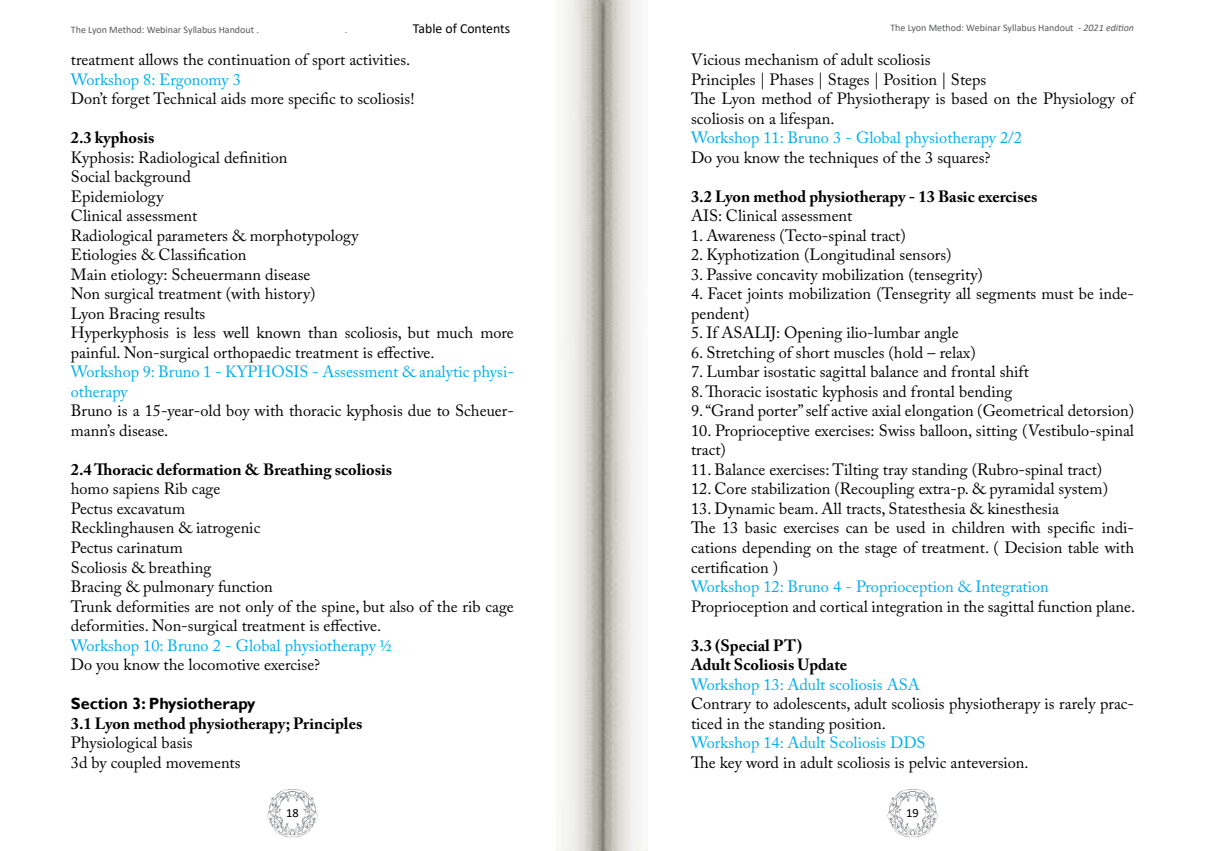
<style>
.page{position:relative;width:1205px;height:851px;background:#fff}
.page>*{position:absolute;margin:0;border:0;box-sizing:border-box;transform-origin:0 0}
.t1{font:16.25px/19.5px "Adobe Caslon Pro";color:#000}
.t2{font:16.25px/19.5px "Adobe Caslon Pro";color:#00aeef}
.t3{font:700 16.25px/19.5px "Adobe Caslon Pro";color:#000}
.t4{font:700 16.25px "Gill Sans";color:#000}
.t5{font:13.75px "Calibri";color:#000}
.t6{font:12.5px "Calibri";color:#000}
.t7{font:10px "Calibri";color:#58595b}
.s1{font-style:italic}
</style>
<div class="page">
<svg style="left:267px;top:789px;width:51px;height:48px"></svg>
<svg style="left:887px;top:789px;width:51px;height:48px"></svg>
<img style="left:556px;top:0;width:91px;height:850px">
<p class="t7" style="left:71px;top:23px;width:189px">The Lyon Method: Webinar Syllabus Handout .</p>
<p class="t7" style="left:345px;top:23px;width:4px">.</p>
<p class="t5" style="left:413px;top:19px;width:99px">Table of Contents</p>
<p class="t1" style="left:71px;top:50px;width:341px">treatment allows the continuation of sport activities.</p>
<p class="t2" style="left:71px;top:69px;width:171px">Workshop 8: Ergonomy 3</p>
<p class="t1" style="left:71px;top:89px;width:345px">Don’t forget Technical aids more specific to scoliosis!</p>
<p class="t3" style="left:71px;top:128px;width:85px">2.3 kyphosis</p>
<p class="t1" style="left:71px;top:147px;width:444px">Kyphosis: Radiological definition<br>Social background<br>Epidemiology<br>Clinical assessment<br>Radiological parameters &amp; morphotypology<br>Etiologies &amp; Classification<br>Main etiology: Scheuermann disease<br>Non surgical treatment (with history)<br>Lyon Bracing results<br>Hyperkyphosis is less well known than scoliosis, but much more painful. Non-surgical orthopaedic treatment is effective.</p>
<p class="t2" style="left:71px;top:362px;width:444px">Workshop 9: Bruno 1 - KYPHOSIS - Assessment &amp; analytic physi&shy;otherapy</p>
<p class="t1" style="left:71px;top:401px;width:444px">Bruno is a 15-year-old boy with thoracic kyphosis due to Scheuer&shy;mann’s disease.</p>
<p class="t3" style="left:71px;top:459px;width:323px">2.4 Thoracic deformation &amp; Breathing scoliosis</p>
<p class="t1" style="left:71px;top:479px;width:444px">homo sapiens Rib cage<br>Pectus excavatum<br>Recklinghausen &amp; iatrogenic<br>Pectus carinatum<br>Scoliosis &amp; breathing<br>Bracing &amp; pulmonary function<br>Trunk deformities are not only of the spine, but also of the rib cage deformities. Non-surgical treatment is effective.</p>
<p class="t2" style="left:71px;top:635px;width:323px">Workshop 10: Bruno 2 - Global physiotherapy ½</p>
<p class="t1" style="left:71px;top:654px;width:251px">Do you know the locomotive exercise?</p>
<p class="t4" style="left:71px;top:693px;width:186px">Section 3: Physiotherapy</p>
<p class="t3" style="left:71px;top:713px;width:293px">3.1 Lyon method physiotherapy; Principles</p>
<p class="t1" style="left:71px;top:732px;width:171px">Physiological basis<br>3d by coupled movements</p>
<p class="t7" style="left:890px;top:20px;width:245px">The Lyon Method: Webinar Syllabus Handout - <span class="s1">2021 edition</span></p>
<p class="t1" style="left:691px;top:50px;width:444px">Vicious mechanism of adult scoliosis<br>Principles | Phases | Stages | Position | Steps<br>The Lyon method of Physiotherapy is based on the Physiology of scoliosis on a lifespan.</p>
<p class="t2" style="left:691px;top:128px;width:332px">Workshop 11: Bruno 3 - Global physiotherapy 2/2</p>
<p class="t1" style="left:691px;top:147px;width:301px">Do you know the techniques of the 3 squares?</p>
<p class="t3" style="left:691px;top:186px;width:348px">3.2 Lyon method physiotherapy - 13 Basic exercises</p>
<p class="t1" style="left:691px;top:206px;width:163px">AIS: Clinical assessment</p>
<p class="t1" style="left:691px;top:225px;width:216px">1. Awareness (Tecto-spinal tract)</p>
<p class="t1" style="left:691px;top:245px;width:262px">2. Kyphotization (Longitudinal sensors)</p>
<p class="t1" style="left:691px;top:264px;width:293px">3. Passive concavity mobilization (tensegrity)</p>
<p class="t1" style="left:691px;top:284px;width:444px">4. Facet joints mobilization (Tensegrity all segments must be inde&shy;pendent)</p>
<p class="t1" style="left:691px;top:323px;width:269px">5. If ASALIJ: Opening ilio-lumbar angle</p>
<p class="t1" style="left:691px;top:342px;width:286px">6. Stretching of short muscles (hold – relax)</p>
<p class="t1" style="left:691px;top:362px;width:339px">7. Lumbar isostatic sagittal balance and frontal shift</p>
<p class="t1" style="left:691px;top:381px;width:323px">8. Thoracic isostatic kyphosis and frontal bending</p>
<p class="t1" style="left:691px;top:401px;width:444px">9. “Grand porter” self active axial elongation (Geometrical detorsion)</p>
<p class="t1" style="left:691px;top:420px;width:444px">10. Proprioceptive exercises: Swiss balloon, sitting (Vestibulo-spinal tract)</p>
<p class="t1" style="left:691px;top:459px;width:413px">11. Balance exercises: Tilting tray standing (Rubro-spinal tract)</p>
<p class="t1" style="left:691px;top:479px;width:418px">12. Core stabilization (Recoupling extra-p. &amp; pyramidal system)</p>
<p class="t1" style="left:691px;top:498px;width:444px">13. Dynamic beam. All tracts, Statesthesia &amp; kinesthesia<br>The 13 basic exercises can be used in children with specific indi&shy;cations depending on the stage of treatment. ( Decision table with certification )</p>
<p class="t2" style="left:691px;top:576px;width:359px">Workshop 12: Bruno 4 - Proprioception &amp; Integration</p>
<p class="t1" style="left:691px;top:596px;width:446px">Proprioception and cortical integration in the sagittal function plane.</p>
<p class="t3" style="left:691px;top:635px;width:158px">3.3 (Special PT)<br>Adult Scoliosis Update</p>
<p class="t2" style="left:691px;top:674px;width:230px">Workshop 13: Adult scoliosis ASA</p>
<p class="t1" style="left:691px;top:693px;width:444px">Contrary to adolescents, adult scoliosis physiotherapy is rarely prac&shy;ticed in the standing position.</p>
<p class="t2" style="left:691px;top:732px;width:236px">Workshop 14: Adult Scoliosis DDS</p>
<p class="t1" style="left:691px;top:752px;width:339px">The key word in adult scoliosis is pelvic anteversion.</p>
<p class="t6" style="left:286px;top:803px;width:14px">18</p>
<p class="t6" style="left:906px;top:803px;width:14px">19</p>
</div>
